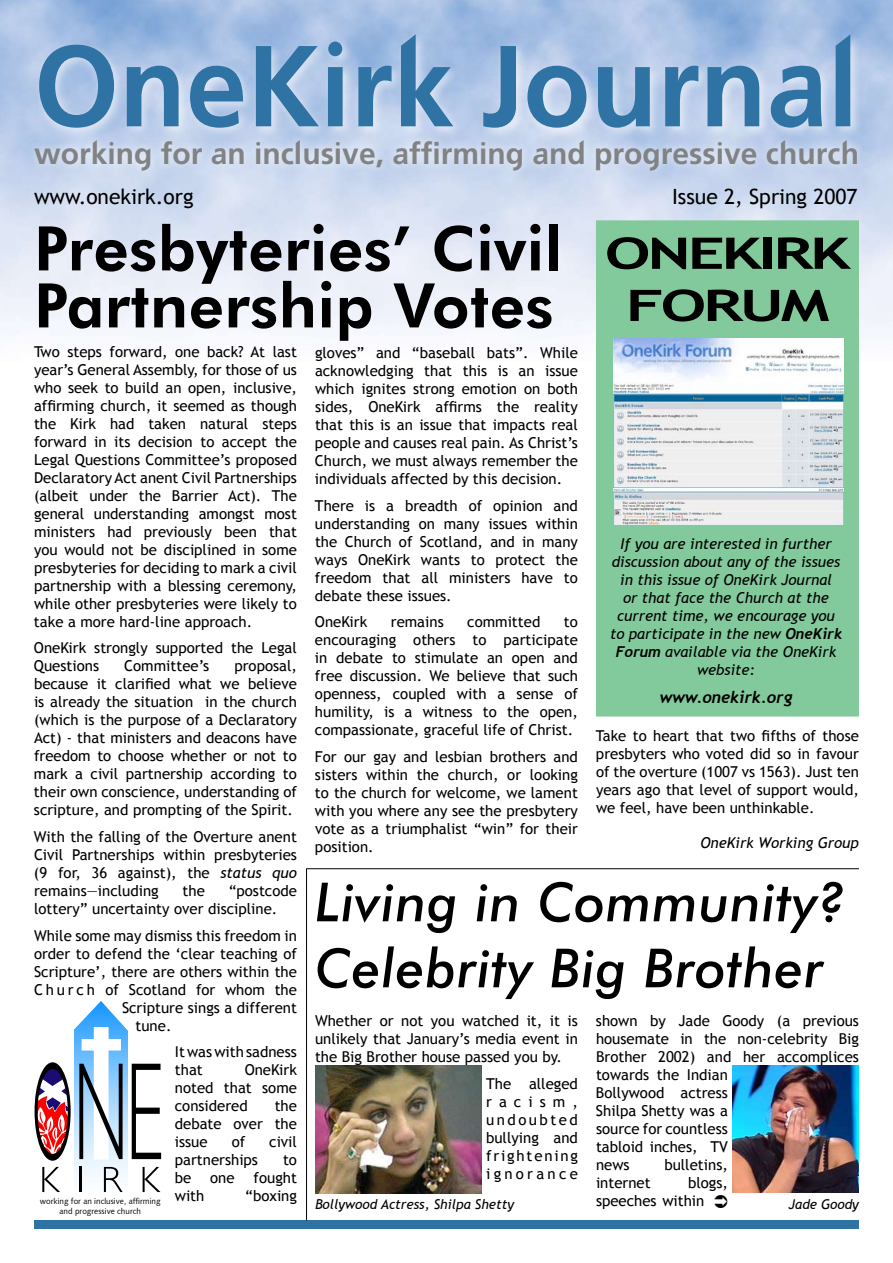
<style>
.page{position:relative;width:893px;height:1263px;background:#fff}
.page>*{position:absolute;margin:0;border:0;box-sizing:border-box;transform-origin:0 0}
.t1{font:115.05px "Freeway Demi";color:#2e73a4;scale:.95 1}
.t2{font:800 61.5px/57px "Futura BT";letter-spacing:.01em;color:#000}
.t3{font:italic 500 54px/66px "Futura BT";letter-spacing:.01em;color:#000}
.t4{font:700 43.5px/52.2px "Trebuchet MS";letter-spacing:-.05em;color:#000;text-align:center;scale:1.5 1}
.t5{font:30px "Freeway Demi";color:#808284}
.t6{font:21px "Trebuchet MS";color:#000}
.t7{font:italic 700 16.5px "Trebuchet";color:#000}
.t8{font:15px/18px "Trebuchet MS";color:#000;text-align:justify}
.t9{font:italic 15px/18px "Trebuchet MS";color:#000;text-align:center}
.t10{font:italic 13.5px "Trebuchet MS";color:#000}
.t11{font:8.25px/9.9px "Humanist 531 BT Roman A";color:#000;text-align:center}
.s1{font-family:"Trebuchet";font-weight:700}
.s2{font-style:italic}
</style>
<div class="page">
<svg style="left:42px;top:1167px;width:18px;height:25px"></svg>
<svg style="left:143px;top:1167px;width:17px;height:25px"></svg>
<svg style="left:132px;top:1064px;width:29px;height:95px"></svg>
<svg style="left:75px;top:1034px;width:53px;height:159px"></svg>
<div style="left:94px;top:1027px;width:14px;height:132px;background:#fff"></div>
<div style="left:82px;top:1039px;width:38px;height:11px;background:#fff"></div>
<svg style="left:34px;top:1058px;width:89px;height:103px"></svg>
<hr style="left:80px;top:1167px;width:2px;height:25px;background:#000">
<svg style="left:104px;top:1167px;width:19px;height:25px"></svg>
<svg style="left:74px;top:1001px;width:54px;height:33px"></svg>
<div style="left:34px;top:31px;width:831px;height:110px;background:#fff;opacity:.54"></div>
<div style="left:24px;top:130px;width:844px;height:50px;background:#fff;opacity:.75"></div>
<div style="left:34px;top:1220px;width:825px;height:9px;background:#2e73a4"></div>
<div style="left:597px;top:221px;width:261px;height:495px;background:#82c99b"></div>
<div style="left:596px;top:220px;width:263px;height:496px;border:2px solid #82c99b"></div>
<hr style="left:307px;top:868px;width:552px;height:1px;background:#000">
<img style="left:614px;top:338px;width:229px;height:187px">
<hr style="left:306px;top:868px;width:1px;height:352px;background:#000">
<img style="left:315px;top:1066px;width:167px;height:128px">
<img style="left:732px;top:1066px;width:127px;height:126px">
<h1 class="t1" style="left:34px;top:24px;width:869px">OneKirk Journal</h1>
<h3 class="t5" style="left:34px;top:137px;width:826px">working for an inclusive, affirming and progressive church</h3>
<h3 class="t6" style="left:34px;top:184px;width:161px">www.onekirk.org</h3>
<h3 class="t6" style="left:672px;top:184px;width:187px">Issue 2, Spring 2007</h3>
<h2 class="t2" style="left:34px;top:220px;width:530px">Presbyteries’ Civil<br>Partnership Votes</h2>
<p class="t8" style="left:34px;top:343px;width:265px">Two steps forward, one back? At last year’s General Assembly, for those of us who seek to build an open, inclusive, affirming church, it seemed as though the Kirk had taken natural steps forward in its decision to accept the Legal Questions Committee’s proposed Declaratory Act anent Civil Partnerships (albeit under the Barrier Act). The general understanding amongst most ministers had previously been that you would not be disciplined in some presbyteries for deciding to mark a civil partnership with a blessing ceremony, while other presbyteries were likely to take a more hard-line approach.</p>
<p class="t8" style="left:34px;top:639px;width:264px">OneKirk strongly supported the Legal<br>Questions</p>
<h3 class="t4" style="left:605px;top:227px;width:165px">ONEKIRK<br>FORUM</h3>
<p class="t8" style="left:315px;top:344px;width:264px">gloves” and “baseball bats”. While acknowledging that this is an issue which ignites strong emotion on both sides, OneKirk affirms the reality that this is an issue that impacts real people and causes real pain. As Christ’s Church, we must always remember the individuals affected by this decision.</p>
<p class="t8" style="left:315px;top:496px;width:264px">There is a breadth of opinion and understanding on many issues within the Church of Scotland, and in many ways OneKirk wants to protect the freedom that all ministers have to debate these issues.</p>
<p class="t8" style="left:315px;top:613px;width:54px">OneKirk</p>
<p class="t8" style="left:391px;top:613px;width:54px">remains</p>
<p class="t8" style="left:467px;top:613px;width:75px">committed</p>
<p class="t9" style="left:610px;top:535px;width:234px">If you are interested in further discussion about any of the issues in this issue of OneKirk Journal<br>or that face the Church at the current time, we encourage you to participate in the new <span class="s1">OneKirk<br>Forum</span> available via the OneKirk website:</p>
<p class="t7" style="left:660px;top:687px;width:134px">www.onekirk.org</p>
<p class="t8" style="left:596px;top:727px;width:264px">Take to heart that two fifths of those presbyters who voted did so in favour of the overture (1007 vs 1563). Just ten years ago that level of support would, we feel, have been unthinkable.</p>
<p class="t9" style="left:700px;top:834px;width:160px">OneKirk Working Group</p>
<p class="t8" style="left:315px;top:613px;width:264px;text-indent:249px">to encouraging others to participate in debate to stimulate an open and free discussion. We believe that such openness, coupled with a sense of humility, is a witness to the open, compassionate, graceful life of Christ.</p>
<p class="t8" style="left:315px;top:747px;width:264px">For our gay and lesbian brothers and sisters within the church, or looking to the church for welcome, we lament with you where any see the presbytery vote as a triumphalist “win” for their position.</p>
<p class="t8" style="left:34px;top:657px;width:264px;text-indent:200px">proposal, because it clarified what we believe is already the situation in the church (which is the purpose of a Declaratory Act) - that ministers and deacons have freedom to choose whether or not to mark a civil partnership according to their own conscience, understanding of scripture, and prompting of the Spirit.</p>
<p class="t8" style="left:34px;top:828px;width:265px">With the falling of the Overture anent Civil Partnerships within presbyteries (9 for, 36 against), the <span class="s2">status quo </span>remains—including</p>
<p class="t8" style="left:124px;top:657px;width:87px">Committee’s</p>
<h3 class="t3" style="left:315px;top:869px;width:533px">Living in Community?<br>Celebrity Big Brother</h3>
<p class="t8" style="left:315px;top:1012px;width:264px">Whether or not you watched it, it is unlikely that January’s media event in the Big Brother house passed you by.</p>
<p class="t8" style="left:486px;top:1074px;width:93px">The alleged racism, undoubted bullying and frightening ignorance</p>
<p class="t8" style="left:34px;top:882px;width:264px;text-indent:195px">“postcode lottery” uncertainty over discipline.</p>
<p class="t8" style="left:34px;top:926px;width:264px">While some may dismiss this freedom in</p>
<p class="t8" style="left:34px;top:944px;width:264px">order to defend the ‘clear teaching of</p>
<p class="t8" style="left:34px;top:962px;width:264px">Scripture’, there are others within the</p>
<p class="t8" style="left:34px;top:980px;width:264px">C h u r c h of Scotland for whom the</p>
<p class="t8" style="left:122px;top:998px;width:176px">Scripture sings a different</p>
<p class="t8" style="left:135px;top:1016px;width:38px">tune.</p>
<p class="t8" style="left:175px;top:1043px;width:124px">Itwaswith sadness that</p>
<p class="t8" style="left:183px;top:882px;width:24px">the</p>
<p class="t8" style="left:596px;top:1012px;width:264px;text-align:left">shown by Jade Goody (a previous housemate in the non-celebrity Big<br>Brother 2002) and her accomplices towards the Indian<br>Bollywood actress<br>Shilpa Shetty was a<br>source for countless<br>tabloid inches, TV<br>news</p>
<p class="t8" style="left:175px;top:1061px;width:124px;text-indent:70px">OneKirk noted that some considered</p>
<p class="t8" style="left:175px;top:1097px;width:124px;text-indent:100px">the debate over the issue</p>
<p class="t8" style="left:232px;top:1133px;width:15px">of</p>
<p class="t8" style="left:269px;top:1133px;width:29px">civil</p>
<p class="t8" style="left:175px;top:1151px;width:85px">partnerships</p>
<p class="t8" style="left:283px;top:1151px;width:15px">to</p>
<p class="t8" style="left:175px;top:1169px;width:18px">be</p>
<p class="t8" style="left:210px;top:1169px;width:26px">one</p>
<p class="t8" style="left:254px;top:1169px;width:45px">fought</p>
<p class="t8" style="left:175px;top:1187px;width:31px">with</p>
<p class="t8" style="left:245px;top:1187px;width:53px">“boxing</p>
<p class="t8" style="left:664px;top:1156px;width:65px">bulletins,</p>
<p class="t8" style="left:596px;top:1174px;width:133px;text-indent:92px">blogs, speeches within</p>
<p class="t8" style="left:596px;top:1174px;width:56px">internet</p>
<p class="t11" style="left:40px;top:1196px;width:122px">working for an inclusive, affirming and progressive church</p>
<p class="t10" style="left:315px;top:1196px;width:201px">Bollywood Actress, Shilpa Shetty</p>
<p class="t10" style="left:789px;top:1196px;width:72px">Jade Goody</p>
</div>
